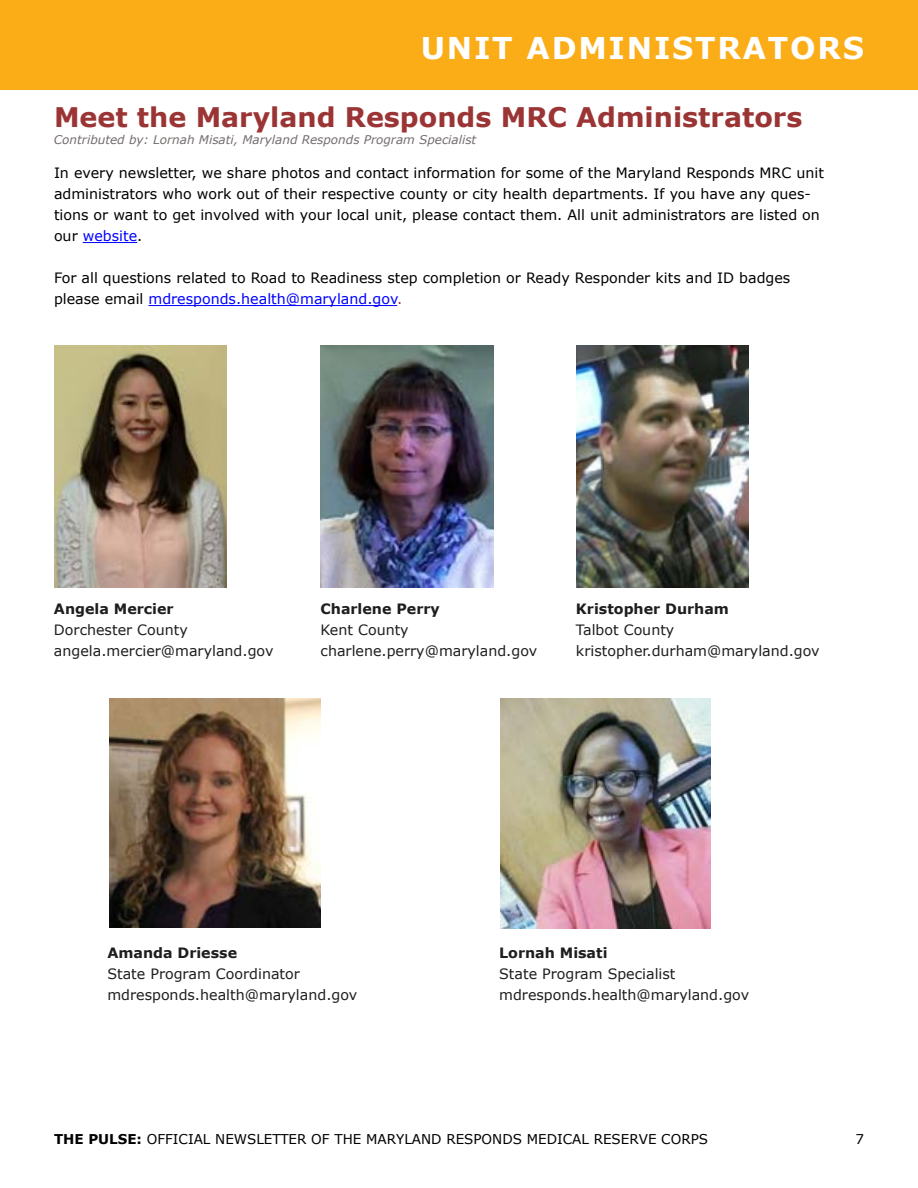
<style>
.page{position:relative;width:918px;height:1188px;background:#fff}
.page>*{position:absolute;margin:0;border:0;box-sizing:border-box;transform-origin:0 0}
.t1{font:700 30px "Verdana";letter-spacing:.06em;color:#fff}
.t2{font:700 27px "Verdana";color:#9b3434}
.t3{font:14.25px/21px "Verdana";color:#000}
.t4{font:14.25px/21px "Verdana";color:#1e1e1f}
.t5{font:700 14.25px "Verdana";color:#1e1e1f}
.t6{font:13.5px "Verdana";color:#000}
.t7{font:italic 12px "Verdana";color:#746d6d}
.s1{color:#00f}
.s2{color:#9b3434}
.s3{font-weight:700}
</style>
<div class="page">
<div style="left:0;top:0;width:918px;height:90px;background:#fbad18"></div>
<img style="left:54px;top:346px;width:173px;height:241px">
<img style="left:321px;top:346px;width:172px;height:241px">
<img style="left:576px;top:346px;width:173px;height:241px">
<img style="left:109px;top:699px;width:212px;height:228px">
<img style="left:500px;top:699px;width:211px;height:229px">
<hr style="left:83px;top:242px;width:54px;height:1px;background:#00f">
<hr style="left:148px;top:305px;width:249px;height:1px;background:#00f">
<h1 class="t1" style="left:421px;top:27px;width:48px">uniT</h1>
<h1 class="t1" style="left:527px;top:27px;width:104px">adminis</h1>
<h1 class="t1" style="left:695px;top:27px;width:167px">trators</h1>
<h2 class="t2" style="left:54px;top:98px;width:750px">Meet the Maryland Responds MRC Administrators</h2>
<p class="t3" style="left:54px;top:162px;width:772px">In every newsletter, we share photos and contact information for some of the Maryland Responds MRC unit administrators who work out of their respective county or city health departments. If you have any ques&shy;tions or want to get involved with your local unit, please contact them. All unit administrators are listed on our <span class="s1">website</span>.</p>
<p class="t3" style="left:54px;top:267px;width:738px">For all questions related to Road to Readiness step completion or Ready Responder kits and ID badges please email <span class="s1">mdresponds.health@maryland.gov</span><span class="s2">.</span></p>
<p class="t7" style="left:54px;top:131px;width:424px">Contributed by: Lornah Misati, Maryland Responds Program Specialist</p>
<p class="t5" style="left:54px;top:599px;width:121px">Angela Mercier</p>
<p class="t4" style="left:54px;top:619px;width:221px">Dorchester County angela.mercier@maryland.gov</p>
<p class="t5" style="left:321px;top:599px;width:121px">Charlene Perry</p>
<p class="t4" style="left:321px;top:619px;width:218px">Kent County charlene.perry@maryland.gov</p>
<p class="t5" style="left:576px;top:599px;width:155px">Kristopher Durham</p>
<p class="t4" style="left:576px;top:619px;width:245px">Talbot County kristopher.durham@maryland.gov</p>
<p class="t5" style="left:107px;top:942px;width:131px">Amanda Driesse</p>
<p class="t4" style="left:107px;top:963px;width:251px">State Program Coordinator mdresponds.health@maryland.gov</p>
<p class="t5" style="left:499px;top:943px;width:110px">Lornah M isati</p>
<p class="t4" style="left:499px;top:963px;width:251px">State Program Specialist mdresponds.health@maryland.gov</p>
<p class="t6" style="left:54px;top:1130px;width:656px"><span class="s3">THE PULSE:</span> OFFICIAL NEWSLETTER OF THE MARYLAND RESPONDS MEDICAL RESERVE CORPS</p>
<p class="t6" style="left:855px;top:1130px;width:10px">7</p>
</div>
